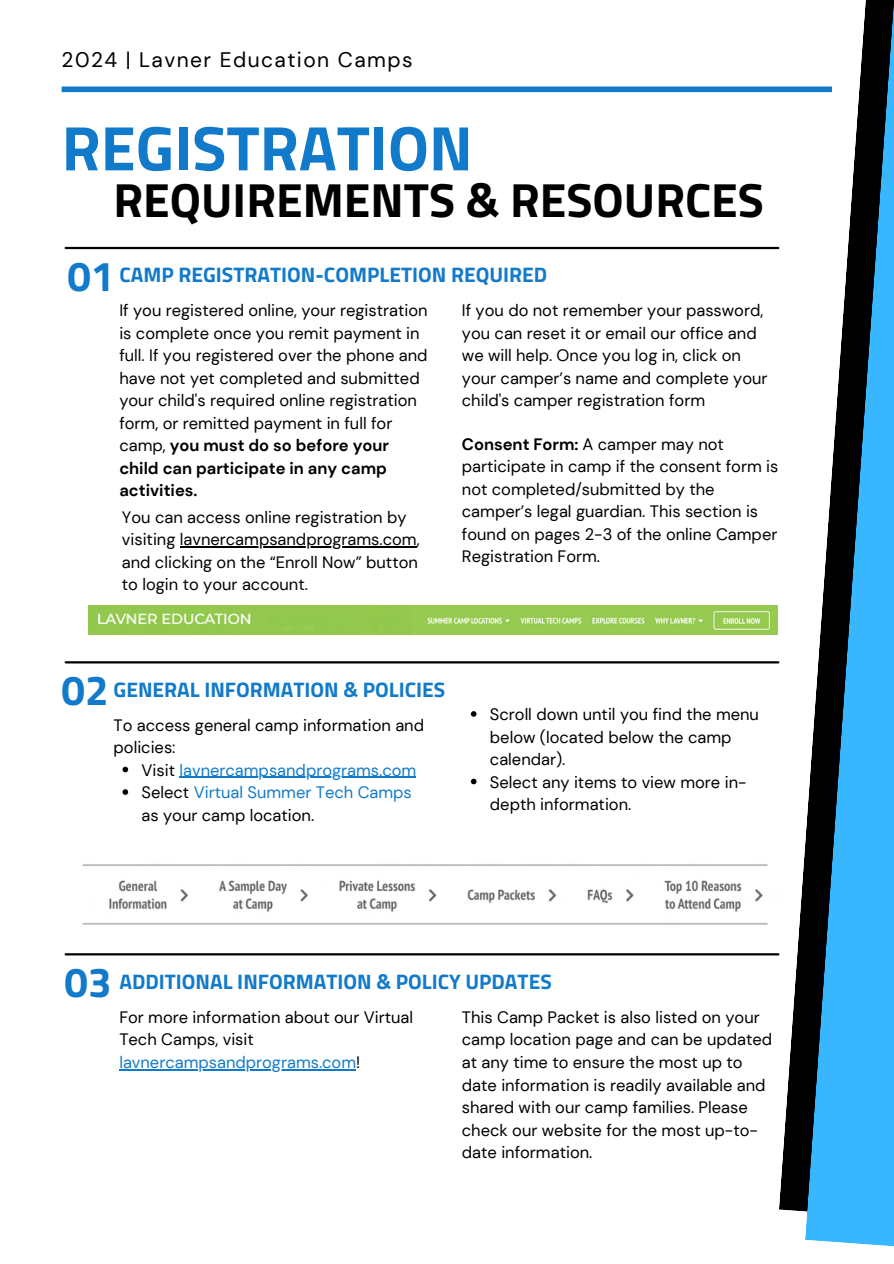
<style>
.page{position:relative;width:894px;height:1264px;background:#fff}
.page>*{position:absolute;margin:0;border:0;box-sizing:border-box;transform-origin:0 0}
.t1{font:700 63px "Titillium Web";color:#117aca}
.t2{font:700 48px "Titillium Web";color:#000}
.t3{font:700 42px "Titillium Web";color:#117aca}
.t4{font:700 21px "Titillium Web";color:#117aca}
.t5{font:21px "DM Sans";letter-spacing:.07em;color:#000}
.t6{font:16.5px/22.5px "DM Sans";color:#000}
.t7{font:16.5px "DM Sans";color:#117aca}
.s1{font-weight:700}
.s2{color:#000}
</style>
<div class="page">
<svg style="left:778px;top:0;width:115px;height:1212px"></svg>
<svg style="left:804px;top:2px;width:89px;height:1244px;fill:#38b6ff"></svg>
<div style="left:62px;top:86px;width:769px;height:6px;background:#117aca"></div>
<hr style="left:66px;top:661px;width:712px;height:2px;background:#000">
<hr style="left:66px;top:247px;width:712px;height:2px;background:#000">
<hr style="left:66px;top:953px;width:712px;height:2px;background:#000">
<img style="left:88px;top:605px;width:323px;height:30px">
<img style="left:411px;top:605px;width:365px;height:30px">
<img style="left:82px;top:858px;width:698px;height:71px">
<svg style="left:122px;top:766px;width:6px;height:6px"></svg>
<hr style="left:179px;top:776px;width:237px;height:2px;background:#117aca">
<svg style="left:122px;top:789px;width:6px;height:5px"></svg>
<svg style="left:471px;top:711px;width:5px;height:5px"></svg>
<svg style="left:471px;top:778px;width:5px;height:6px"></svg>
<hr style="left:119px;top:1069px;width:237px;height:1px;background:#117aca">
<hr style="left:180px;top:546px;width:236px;height:1px;background:#000">
<p class="t5" style="left:62px;top:46px;width:352px">2024 | Lavner Education Camps</p>
<h3 class="t1" style="left:62px;top:99px;width:412px">REGISTRATION</h3>
<p class="t2" style="left:113px;top:163px;width:651px">REQUIREMENTS &amp; RESOURCES</p>
<p class="t3" style="left:67px;top:243px;width:49px">01</p>
<p class="t4" style="left:119px;top:258px;width:429px">CAMP REGISTRATION-COMPLETION REQUIRED</p>
<p class="t6" style="left:462px;top:299px;width:307px">If you do not remember your password, you can reset it or email our office and we will help. Once you log in, click on your camper’s name and complete your child's camper registration form</p>
<p class="t6" style="left:119px;top:299px;width:310px">If you registered online, your registration is complete once you remit payment in full. If you registered over the phone and have not yet completed and submitted your child's required online registration form, or remitted payment in full for camp, <span class="s1">you must do so before your child can participate in any camp activities.</span></p>
<p class="t6" style="left:462px;top:433px;width:318px"><span class="s1">Consent Form:</span> A camper may not participate in camp if the consent form is not completed/submitted by the camper’s legal guardian. This section is found on pages 2-3 of the online Camper Registration Form.</p>
<p class="t6" style="left:122px;top:505px;width:299px">You can access online registration by visiting lavnercampsandprograms.com, and clicking on the “Enroll Now” button to login to your account.</p>
<p class="t3" style="left:62px;top:657px;width:49px">02</p>
<p class="t4" style="left:113px;top:673px;width:333px">GENERAL INFORMATION &amp; POLICIES</p>
<h3 class="t6" style="left:113px;top:713px;width:312px">To access general camp information and policies:</h3>
<p class="t7" style="left:141px;top:759px;width:276px"><span class="s2">Visit</span> lavnercampsandprograms.com</p>
<p class="t7" style="left:141px;top:781px;width:272px"><span class="s2">Select</span> Virtual Summer Tech Camps</p>
<p class="t6" style="left:141px;top:803px;width:174px">as your camp location.</p>
<p class="t6" style="left:490px;top:703px;width:270px">Scroll down until you find the menu below (located below the camp calendar).</p>
<p class="t6" style="left:490px;top:770px;width:258px">Select any items to view more in&shy;depth information.</p>
<p class="t3" style="left:64px;top:949px;width:49px">03</p>
<h3 class="t4" style="left:119px;top:965px;width:434px">ADDITIONAL INFORMATION &amp; POLICY UPDATES</h3>
<p class="t6" style="left:462px;top:1006px;width:312px">This Camp Packet is also listed on your camp location page and can be updated at any time to ensure the most up to date information is readily available and shared with our camp families. Please check our website for the most up-to&shy;date information.</p>
<p class="t6" style="left:119px;top:1006px;width:295px">For more information about our Virtual<br>Tech Camps, visit</p>
<p class="t7" style="left:119px;top:1051px;width:242px">lavnercampsandprograms.com<span class="s2">!</span></p>
</div>
